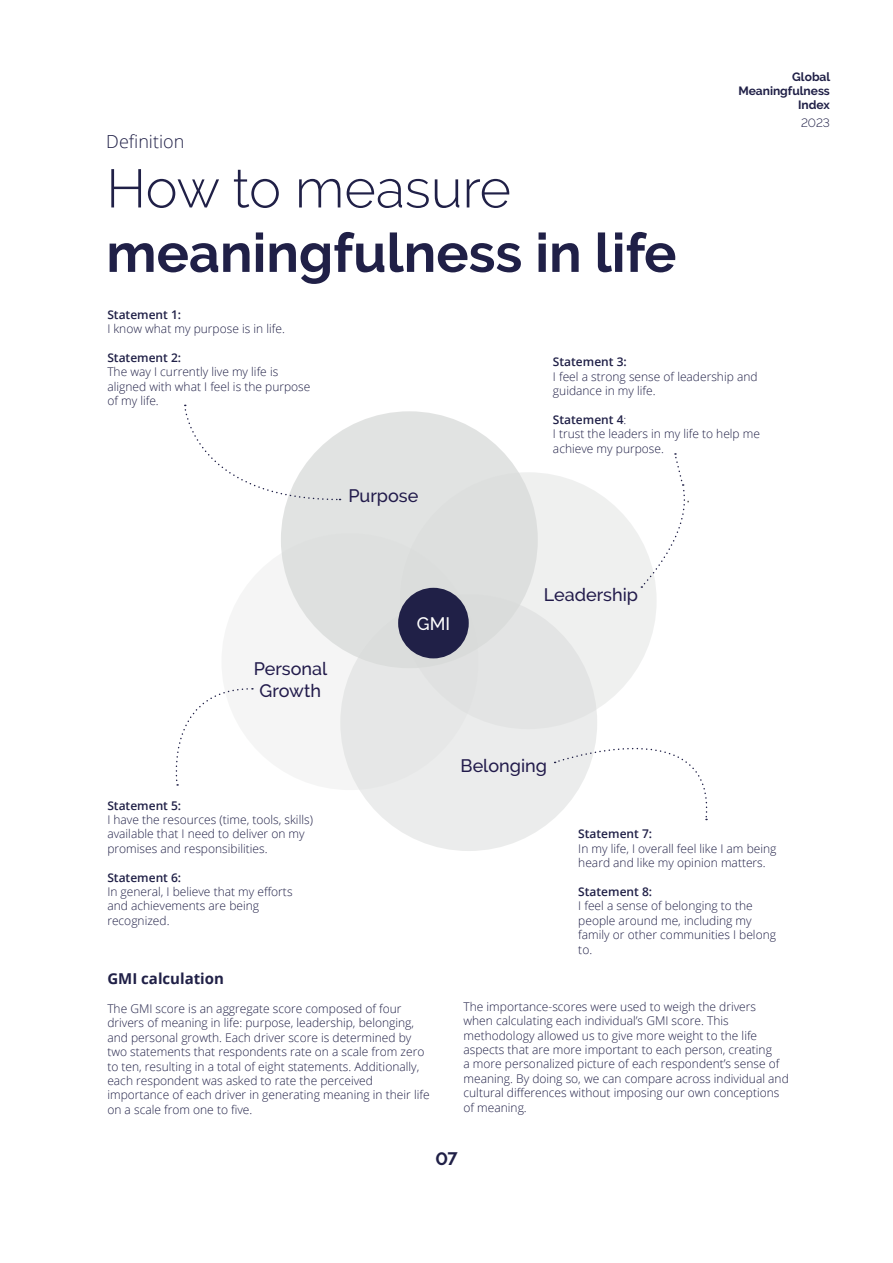
<style>
.page{position:relative;width:893px;height:1263px;background:#fff}
.page>*{position:absolute;margin:0;border:0;box-sizing:border-box;transform-origin:0 0}
.t1{font:700 54px "Raleway";color:#202047}
.t2{font:300 54px "Raleway";color:#202047}
.t3{font:500 18px/21.6px "Raleway";color:#221b4b;text-align:center}
.t4{font:300 18px "Open Sans";color:#202047}
.t5{font:500 18px "Raleway";color:#fff}
.t6{font:700 18px "Raleway";color:#202047}
.t7{font:700 15px "Open Sans";color:#202047}
.t8{font:300 12px/14.4px "Open Sans";color:#202047}
.t9{font:600 12px "Open Sans";color:#202047}
.t10{font:700 12px/14.4px "Raleway";color:#202047;text-align:right}
.t11{font:300 12px "Raleway";color:#202047}
.s1{font-weight:600}
</style>
<div class="page">
<div style="left:281px;top:411px;width:257px;height:257px;background:#e1e3e2;border-radius:50%"></div>
<div style="left:340px;top:594px;width:257px;height:257px;background:#ebecec;border-radius:50%"></div>
<div style="left:400px;top:472px;width:257px;height:257px;background:#e3e4e4;border-radius:50%"></div>
<svg style="left:221px;top:533px;width:257px;height:257px"></svg>
<div style="left:398px;top:588px;width:71px;height:70px;background:#202047;border-radius:50%"></div>
<svg style="left:184px;top:405px;width:157px;height:96px"></svg>
<svg style="left:175px;top:687px;width:78px;height:99px"></svg>
<svg style="left:555px;top:734px;width:153px;height:86px"></svg>
<svg style="left:641px;top:453px;width:48px;height:135px"></svg>
<p class="t10" style="left:738px;top:69px;width:93px">Global<br>Meaningfulness<br>Index</p>
<h2 class="t4" style="left:106px;top:129px;width:80px">Definition</h2>
<h1 class="t2" style="left:106px;top:157px;width:406px">How to measure</h1>
<h1 class="t1" style="left:106px;top:222px;width:572px">meaningfulness in life</h1>
<p class="t9" style="left:107px;top:306px;width:75px">Statement 1:</p>
<p class="t8" style="left:107px;top:321px;width:179px">I know what my purpose is in life.</p>
<p class="t9" style="left:107px;top:349px;width:75px">Statement 2:</p>
<p class="t8" style="left:107px;top:364px;width:205px">The way I currently live my life is aligned with what I feel is the purpose of my life.</p>
<h2 class="t3" style="left:348px;top:485px;width:72px">Purpose</h2>
<p class="t9" style="left:553px;top:354px;width:75px">Statement 3:</p>
<p class="t8" style="left:553px;top:369px;width:206px">I feel a strong sense of leadership and guidance in my life.</p>
<p class="t8" style="left:553px;top:412px;width:209px"><span class="s1">Statement 4</span>:<br>I trust the leaders in my life to help me achieve my purpose.</p>
<p class="t11" style="left:801px;top:116px;width:30px">2023</p>
<h2 class="t3" style="left:254px;top:658px;width:75px">Personal<br>Growth</h2>
<p class="t9" style="left:107px;top:797px;width:75px">Statement 5:</p>
<p class="t8" style="left:107px;top:812px;width:207px">I have the resources (time, tools, skills) available that I need to deliver on my promises and responsibilities.</p>
<p class="t9" style="left:107px;top:869px;width:75px">Statement 6:</p>
<p class="t8" style="left:107px;top:884px;width:187px">In general, I believe that my efforts and achievements are being recognized.</p>
<h2 class="t5" style="left:417px;top:614px;width:35px">GMI</h2>
<h2 class="t3" style="left:544px;top:584px;width:96px">Leadership</h2>
<h2 class="t3" style="left:461px;top:755px;width:88px">Belonging</h2>
<p class="t9" style="left:578px;top:826px;width:75px">Statement 7:</p>
<p class="t8" style="left:578px;top:841px;width:200px">In my life, I overall feel like I am being heard and like my opinion matters.</p>
<p class="t9" style="left:578px;top:883px;width:75px">Statement 8:</p>
<p class="t8" style="left:578px;top:898px;width:199px">I feel a sense of belonging to the people around me, including my family or other communities I belong to.</p>
<p class="t7" style="left:107px;top:968px;width:118px">GMI calculation</p>
<p class="t8" style="left:107px;top:1001px;width:324px">The GMI score is an aggregate score composed of four drivers of meaning in life: purpose, leadership, belonging, and personal growth. Each driver score is determined by two statements that respondents rate on a scale from zero to ten, resulting in a total of eight statements. Additionally, each respondent was asked to rate the perceived importance of each driver in generating meaning in their life on a scale from one to five.</p>
<p class="t8" style="left:463px;top:999px;width:327px">The importance-scores were used to weigh the drivers<br>when calculating each individual’s GMI score. This methodology allowed us to give more weight to the life aspects that are more important to each person, creating<br>a more personalized picture of each respondent’s sense of meaning. By doing so, we can compare across individual and cultural differences without imposing our own conceptions of meaning.</p>
<h2 class="t6" style="left:435px;top:1148px;width:24px">07</h2>
</div>
